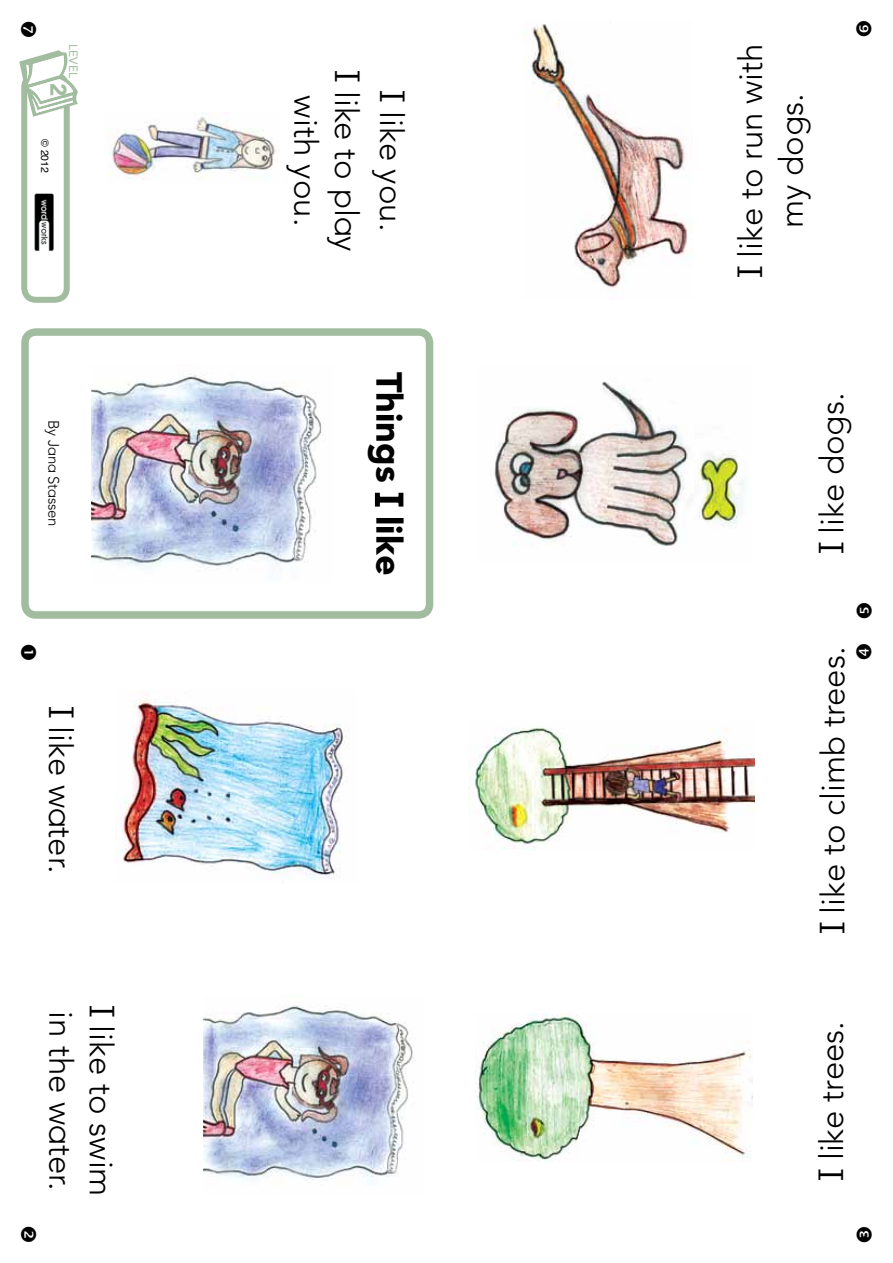
<style>
.page{position:relative;width:893px;height:1263px;background:#fff}
.page>*{position:absolute;margin:0;border:0;box-sizing:border-box;transform-origin:0 0}
.t1{font:900 36px "Avenir LT Std";color:#000}
.t2{font:300 33px/40.5px "Avenir LT Std";color:#000;text-align:center}
.t3{font:900 22.5px "Avenir LT Std";color:#a1bc9e}
.t4{font:300 15px "Avenir LT Std";letter-spacing:-.01em;color:#000}
.t5{font:12px "Avenir LT Std";color:#a1bc9e}
.t6{font:10.5px "Helvetica";color:#000}
.s1{font-family:"Avant Garde";font-weight:400;font-size:12.75px}
.s2{font-family:"Bell Centennial Address";font-weight:400;font-size:37.5px}
.s3{font-family:"Avant Garde";font-weight:400;font-size:28.5px}
.s4{font-family:"Bell Centennial Address";font-weight:400;font-size:39px}
</style>
<div class="page">
<img style="left:91px;top:374px;width:231px;height:197px">
<div style="left:21px;top:328px;width:412px;height:291px;border:8px solid #a1bc9e;border-radius:11px"></div>
<svg style="left:374px;top:492px;width:30px;height:15px"></svg>
<img style="left:120px;top:698px;width:227px;height:182px">
<img style="left:108px;top:113px;width:168px;height:67px">
<img style="left:476px;top:1014px;width:276px;height:147px">
<img style="left:469px;top:727px;width:285px;height:122px">
<img style="left:494px;top:381px;width:250px;height:165px">
<img style="left:523px;top:24px;width:164px;height:264px">
<img style="left:203px;top:1005px;width:210px;height:180px">
<div style="left:21px;top:73px;width:49px;height:230px;border:6px solid #a1bc9e;border-radius:12px"></div>
<svg style="left:19px;top:50px;width:59px;height:67px"></svg>
<img style="left:35px;top:193px;width:19px;height:58px">
<p class="t5" style="left:80px;top:44px;width:35px;rotate:90deg">LEVEL</p>
<p class="t3" style="left:72px;top:83px;width:15px;rotate:90deg">2</p>
<p class="t6" style="left:53px;top:139px;width:36px;rotate:90deg">© 2012</p>
<p class="t4" style="left:62px;top:420px;width:108px;rotate:90deg">By J<span class="s1">a</span>n<span class="s1">a</span> St<span class="s1">a</span>ssen</p>
<p class="t2" style="left:81px;top:706px;width:169px;rotate:90deg"><span class="s2">I</span> like w<span class="s3">a</span>ter.</p>
<p class="t2" style="left:121px;top:1005px;width:193px;text-align:left;rotate:90deg"><span class="s2">I</span> like to swim in the w<span class="s3">a</span>ter.</p>
<p class="t2" style="left:414px;top:70px;width:182px;line-height:45px;rotate:90deg"><span class="s2">I</span> like you.<br><span class="s2">I</span> like to pl<span class="s3">a</span>y</p>
<p class="t2" style="left:326px;top:95px;width:132px;rotate:90deg">with you.</p>
<p class="t1" style="left:411px;top:372px;width:205px;rotate:90deg">Things <span class="s4">I</span> like</p>
<p class="t2" style="left:731px;top:278px;width:236px;rotate:-90deg"><span class="s2">I</span> like to run with my dogs.</p>
<p class="t2" style="left:812px;top:554px;width:163px;rotate:-90deg"><span class="s2">I</span> like dogs.</p>
<p class="t2" style="left:813px;top:934px;width:289px;rotate:-90deg"><span class="s2">I</span> like to climb trees.</p>
<p class="t2" style="left:812px;top:1181px;width:161px;rotate:-90deg"><span class="s2">I</span> like trees.</p>
</div>
